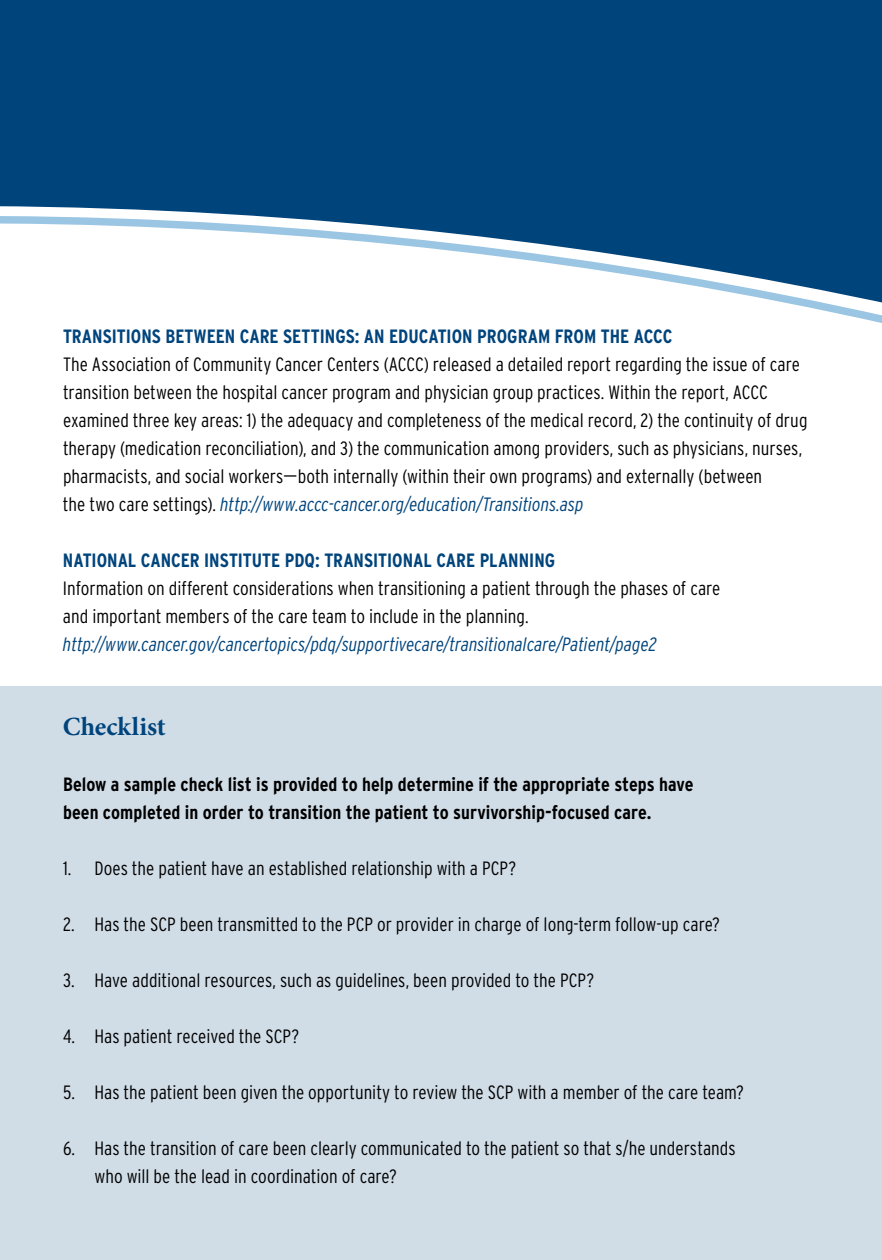
<style>
.page{position:relative;width:882px;height:1260px;background:#fff}
.page>*{position:absolute;margin:0;border:0;box-sizing:border-box;transform-origin:0 0}
.t1{font:700 26.25px "Minion Pro";color:#00447c}
.t2{font:300 condensed 19.25px/28px "Interstate";color:#000}
.t3{font:700 condensed 19.25px/28px "Interstate";color:#000}
.t4{font:700 condensed 19.25px "Interstate";color:#00447c}
.t5{font:italic 300 condensed 19.25px "Interstate";color:#00447c}
.s1{font-style:italic;color:#00447c}
</style>
<div class="page">
<svg style="left:0;top:0;width:882px;height:323px"></svg>
<div style="left:0;top:687px;width:882px;height:573px;background:#d0dce6"></div>
<p class="t4" style="left:63px;top:325px;width:611px">TRANSITIONS BETWEEN CARE SETTINGS: AN EDUCATION PROGRAM FROM THE ACCC</p>
<p class="t2" style="left:63px;top:350px;width:746px">The Association of Community Cancer Centers (ACCC) released a detailed report regarding the issue of care transition between the hospital cancer program and physician group practices. Within the report, ACCC examined three key areas: 1) the adequacy and completeness of the medical record, 2) the continuity of drug therapy (medication reconciliation), and 3) the communication among providers, such as physicians, nurses, pharmacists, and social workers—both internally (within their own programs) and externally (between<br>the two care settings). <span class="s1">http://www.accc-cancer.org/education/Transitions.asp</span></p>
<p class="t4" style="left:63px;top:549px;width:494px">NATIONAL CANCER INSTITUTE PDQ: TRANSITIONAL CARE PLANNING</p>
<p class="t2" style="left:63px;top:574px;width:659px">Information on different considerations when transitioning a patient through the phases of care and important members of the care team to include in the planning.</p>
<p class="t5" style="left:63px;top:633px;width:595px">http://www.cancer.gov/cancertopics/pdq/supportivecare/transitionalcare/Patient/page2</p>
<h1 class="t1" style="left:63px;top:708px;width:104px">Checklist</h1>
<p class="t3" style="left:63px;top:770px;width:632px">Below a sample check list is provided to help determine if the appropriate steps have been completed in order to transition the patient to survivorship-focused care.</p>
<p class="t2" style="left:63px;top:854px;width:455px">1. Does the patient have an established relationship with a PCP?</p>
<p class="t2" style="left:63px;top:910px;width:658px">2. Has the SCP been transmitted to the PCP or provider in charge of long-term follow-up care?</p>
<p class="t2" style="left:63px;top:966px;width:533px">3. Have additional resources, such as guidelines, been provided to the PCP?</p>
<p class="t2" style="left:63px;top:1022px;width:238px">4. Has patient received the SCP?</p>
<p class="t2" style="left:63px;top:1078px;width:683px">5. Has the patient been given the opportunity to review the SCP with a member of the care team?</p>
<p class="t2" style="left:94px;top:1134px;width:643px;text-indent:-31px">6. Has the transition of care been clearly communicated to the patient so that s/he understands who will be the lead in coordination of care?</p>
</div>
